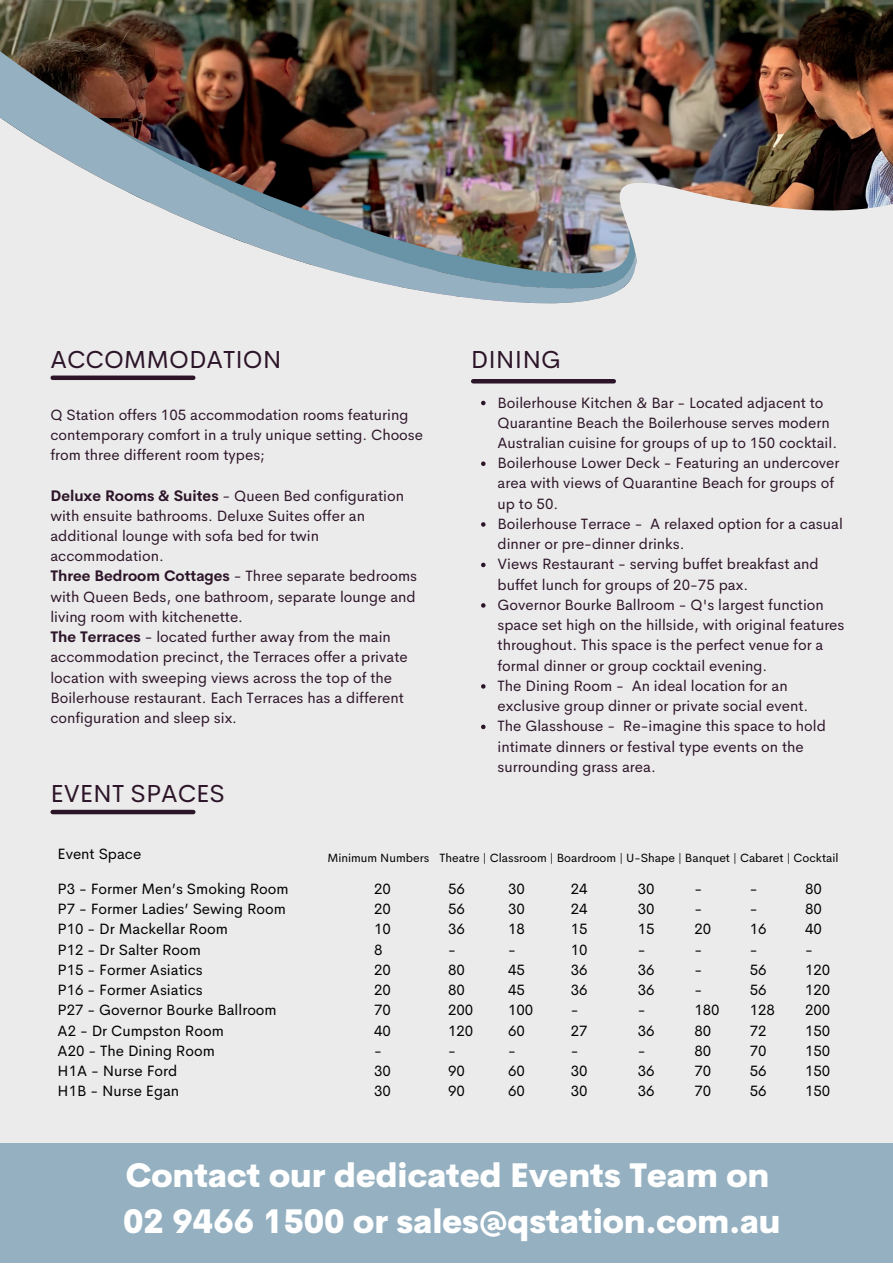
<style>
.page{position:relative;width:893px;height:1264px;background:#fff}
.page>*{position:absolute;margin:0;border:0;box-sizing:border-box;transform-origin:0 0}
.t1{font:800 33px/46px "Cerebri Sans";color:#fff}
.t2{font:24.75px "Cerebri Sans";color:#2d1529}
.t3{font:15px/20.2px "Cerebri Sans";color:#2d1529}
.t4{font:15px/20.2px "Cerebri Sans";color:#000}
.t5{font:12px "Cerebri Sans";color:#000}
.s1{font-weight:700}
</style>
<div class="page">
<div style="left:0;top:0;width:892px;height:1262px;background:#ebebeb"></div>
<img style="left:0;top:0;width:892px;height:117px">
<svg style="left:50px;top:117px;width:842px;height:491px"></svg>
<img style="left:0;top:51px;width:638px;height:256px">
<div style="left:53px;top:375px;width:140px;height:5px;background:#2d1529"></div>
<hr style="left:473px;top:379px;width:140px;height:4px;background:#2d1529">
<div style="left:53px;top:809px;width:140px;height:5px;background:#2d1529"></div>
<div style="left:0;top:1143px;width:892px;height:119px;background:#95b1c1"></div>
<svg style="left:481px;top:401px;width:4px;height:4px"></svg>
<svg style="left:481px;top:461px;width:4px;height:5px"></svg>
<svg style="left:481px;top:522px;width:4px;height:4px"></svg>
<svg style="left:481px;top:562px;width:4px;height:5px"></svg>
<svg style="left:481px;top:603px;width:4px;height:4px"></svg>
<svg style="left:481px;top:684px;width:4px;height:4px"></svg>
<svg style="left:481px;top:724px;width:4px;height:5px"></svg>
<h2 class="t2" style="left:50px;top:344px;width:233px">ACCOMMODATION</h2>
<p class="t3" style="left:50px;top:404px;width:374px">Q Station offers 105 accommodation rooms featuring contemporary comfort in a truly unique setting. Choose from three different room types;</p>
<p class="t3" style="left:50px;top:485px;width:368px"><span class="s1">Deluxe Rooms &amp; Suites</span> - Queen Bed configuration with ensuite bathrooms. Deluxe Suites offer an additional lounge with sofa bed for twin accommodation.<br><span class="s1">Three Bedroom Cottages</span> - Three separate bedrooms with Queen Beds, one bathroom, separate lounge and living room with kitchenette.<br><span class="s1">The Terraces</span> - located further away from the main accommodation precinct, the Terraces offer a private location with sweeping views across the top of the Boilerhouse restaurant. Each Terraces has a different configuration and sleep six.</p>
<h2 class="t2" style="left:50px;top:777px;width:176px">EVENT SPACES</h2>
<h2 class="t2" style="left:471px;top:344px;width:91px">DINING</h2>
<p class="t3" style="left:497px;top:392px;width:348px">Boilerhouse Kitchen &amp; Bar - Located adjacent to Quarantine Beach the Boilerhouse serves modern Australian cuisine for groups of up to 150 cocktail.<br>Boilerhouse Lower Deck - Featuring an undercover area with views of Quarantine Beach for groups of up to 50.<br>Boilerhouse Terrace - A relaxed option for a casual dinner or pre-dinner drinks.<br>Views Restaurant - serving buffet breakfast and buffet lunch for groups of 20-75 pax.<br>Governor Bourke Ballroom - Q's largest function space set high on the hillside, with original features throughout. This space is the perfect venue for a formal dinner or group cocktail evening.<br>The Dining Room - An ideal location for an exclusive group dinner or private social event.<br>The Glasshouse - Re-imagine this space to hold intimate dinners or festival type events on the surrounding grass area.</p>
<p class="t4" style="left:58px;top:843px;width:85px">Event Space</p>
<p class="t4" style="left:58px;top:878px;width:232px">P3 - Former Men’s Smoking Room<br>P7 - Former Ladies’ Sewing Room<br>P10 - Dr Mackellar Room<br>P12 - Dr Salter Room<br>P15 - Former Asiatics<br>P16 - Former Asiatics<br>P27 - Governor Bourke Ballroom<br>A2 - Dr Cumpston Room<br>A20 - The Dining Room<br>H1A - Nurse Ford<br>H1B - Nurse Egan</p>
<p class="t5" style="left:327px;top:850px;width:103px">Minimum Numbers</p>
<p class="t4" style="left:374px;top:878px;width:18px">20<br>20<br>10<br>8<br>20<br>20<br>70<br>40 -<br>30<br>30</p>
<p class="t5" style="left:439px;top:850px;width:400px">Theatre | Classroom | Boardroom | U-Shape | Banquet | Cabaret | Cocktail</p>
<p class="t4" style="left:448px;top:878px;width:27px">56<br>56<br>36 -<br>80<br>80<br>200<br>120 -<br>90<br>90</p>
<p class="t4" style="left:508px;top:878px;width:27px">30<br>30<br>18 -<br>45<br>45<br>100<br>60 -<br>60<br>60</p>
<p class="t4" style="left:570px;top:878px;width:18px">24<br>24<br>15<br>10<br>36<br>36 -<br>27 -<br>30<br>30</p>
<p class="t4" style="left:637px;top:878px;width:18px">30<br>30<br>15 -<br>36<br>36 -<br>36 -<br>36<br>36</p>
<p class="t4" style="left:694px;top:878px;width:27px">-<br>-<br>20 -<br>-<br>-<br>180<br>80<br>80<br>70<br>70</p>
<p class="t4" style="left:749px;top:878px;width:27px">-<br>-<br>16 -<br>56<br>56<br>128<br>72<br>70<br>56<br>56</p>
<p class="t4" style="left:805px;top:878px;width:27px">80<br>80<br>40 -<br>120<br>120<br>200<br>150<br>150<br>150<br>150</p>
<h1 class="t1" style="left:123px;top:1152px;width:659px">Contact our dedicated Events Team on<br>02 9466 1500 or sales@qstation.com.au</h1>
</div>
